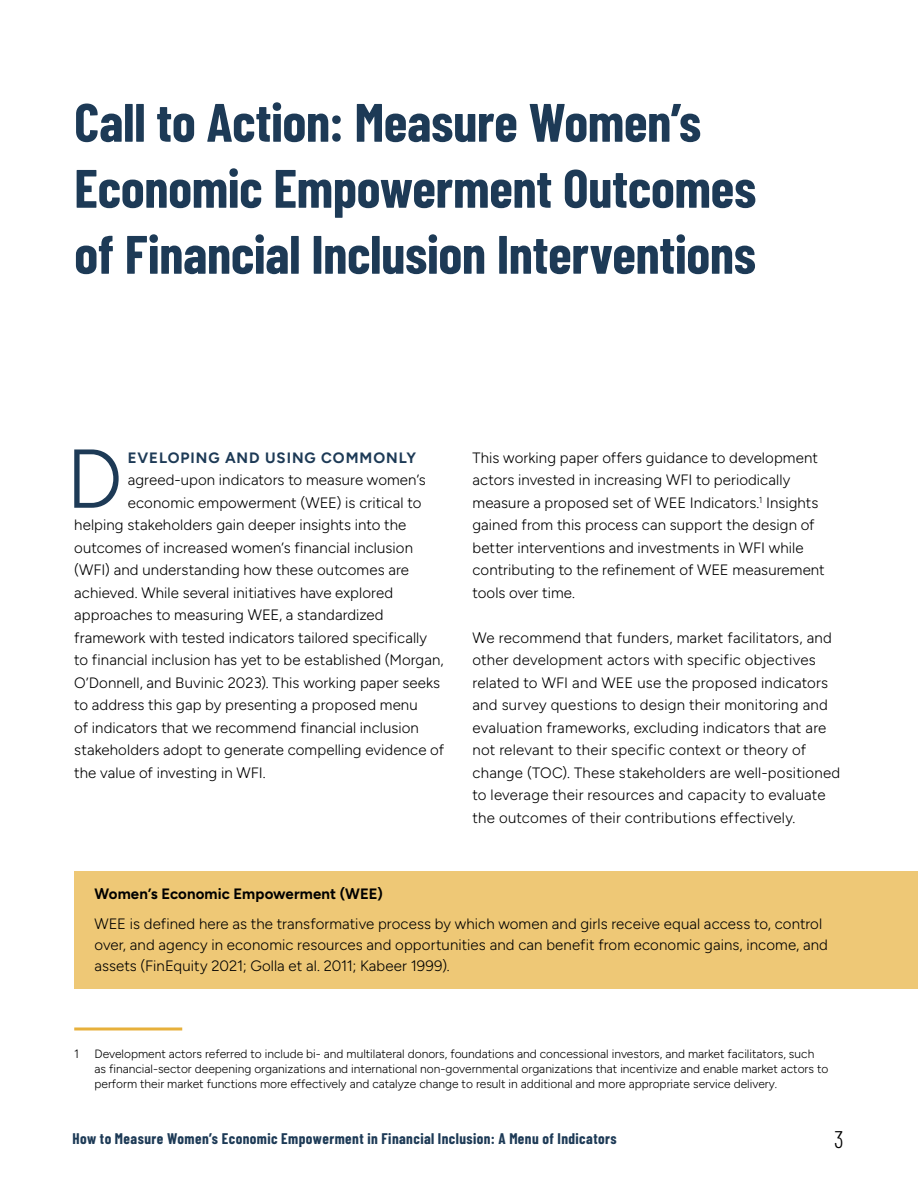
<style>
.page{position:relative;width:918px;height:1188px;background:#fff}
.page>*{position:absolute;margin:0;border:0;box-sizing:border-box;transform-origin:0 0}
.Initial_Paragraph_w__Drop_Cap{font:300 83.25px "Figtree";color:#1d3a56}
.Chapter_Title_-_No_Section_Number{font:700 54px/66px "Barlow Condensed";letter-spacing:-.005em;color:#1d3a56}
.t1{font:300 24px "Barlow Condensed";color:#000}
.Body{font:300 15px/22.5px "Figtree";letter-spacing:.01em;color:#000}
.Initial_Paragraph_w__Drop_Cap-2{font:300 15px "Figtree";letter-spacing:.005em;color:#000}
.Box_Body{font:300 15px/21px "Figtree";letter-spacing:.005em;color:#000}
.t2{font:700 15px "Barlow Condensed";letter-spacing:.03em;color:#1d3a56}
.Box_Body-2{font:700 15px "Figtree";letter-spacing:.005em;color:#000}
.Initial_Paragraph_w__Drop_Cap-3{font:700 15px "Figtree";letter-spacing:.065em;color:#1d3a56}
.Footnote{font:300 12px/15px "Figtree";color:#000}
</style>
<div class="page">
<hr style="left:74px;top:1027px;width:108px;height:3px;background:#e7b03b">
<div style="left:74px;top:872px;width:844px;height:117px;background:#eec876"></div>
<h1 class="Chapter_Title_-_No_Section_Number" style="left:74px;top:86px;width:684px">Call to Action: Measure Women’s<br>Economic Empowerment Outcomes of Financial Inclusion Interventions</h1>
<p class="Initial_Paragraph_w__Drop_Cap" style="left:66px;top:432px;width:58px">D</p>
<p class="Initial_Paragraph_w__Drop_Cap-3" style="left:128px;top:449px;width:290px">EVELOPING AND USING COMMONLY</p>
<p class="Initial_Paragraph_w__Drop_Cap-2" style="left:128px;top:472px;width:300px">agreed-upon indicators to measure women’s</p>
<p class="Initial_Paragraph_w__Drop_Cap-2" style="left:128px;top:494px;width:295px">economic empowerment (WEE) is critical to</p>
<p class="Initial_Paragraph_w__Drop_Cap-2" style="left:74px;top:517px;width:334px">helping stakeholders gain deeper insights into the</p>
<p class="Initial_Paragraph_w__Drop_Cap-2" style="left:74px;top:539px;width:340px">outcomes of increased women’s financial inclusion</p>
<p class="Initial_Paragraph_w__Drop_Cap-2" style="left:74px;top:562px;width:336px">(WFI) and understanding how these outcomes are</p>
<p class="Initial_Paragraph_w__Drop_Cap-2" style="left:74px;top:584px;width:320px">achieved. While several initiatives have explored</p>
<p class="Initial_Paragraph_w__Drop_Cap-2" style="left:74px;top:607px;width:311px">approaches to measuring WEE, a standardized</p>
<p class="Initial_Paragraph_w__Drop_Cap-2" style="left:74px;top:629px;width:354px">framework with tested indicators tailored specifically</p>
<p class="Initial_Paragraph_w__Drop_Cap-2" style="left:74px;top:652px;width:371px">to financial inclusion has yet to be established (Morgan,</p>
<p class="Initial_Paragraph_w__Drop_Cap-2" style="left:74px;top:674px;width:367px">O’Donnell, and Buvinic 2023). This working paper seeks</p>
<p class="Initial_Paragraph_w__Drop_Cap-2" style="left:74px;top:697px;width:345px">to address this gap by presenting a proposed menu</p>
<p class="Initial_Paragraph_w__Drop_Cap-2" style="left:74px;top:719px;width:346px">of indicators that we recommend financial inclusion</p>
<p class="Initial_Paragraph_w__Drop_Cap-2" style="left:74px;top:742px;width:371px">stakeholders adopt to generate compelling evidence of</p>
<p class="Initial_Paragraph_w__Drop_Cap-2" style="left:74px;top:764px;width:193px">the value of investing in WFI.</p>
<p class="Body" style="left:472px;top:446px;width:354px">This working paper offers guidance to development actors invested in increasing WFI to periodically measure a proposed set of WEE Indicators.<sup>1</sup> Insights gained from this process can support the design of better interventions and investments in WFI while contributing to the refinement of WEE measurement tools over time.</p>
<p class="Body" style="left:472px;top:626px;width:369px">We recommend that funders, market facilitators, and other development actors with specific objectives related to WFI and WEE use the proposed indicators and survey questions to design their monitoring and evaluation frameworks, excluding indicators that are not relevant to their specific context or theory of change (TOC). These stakeholders are well-positioned to leverage their resources and capacity to evaluate the outcomes of their contributions effectively.</p>
<p class="Box_Body-2" style="left:94px;top:885px;width:290px">Women’s Economic Empowerment (WEE)</p>
<p class="Box_Body" style="left:94px;top:914px;width:735px">WEE is defined here as the transformative process by which women and girls receive equal access to, control over, and agency in economic resources and opportunities and can benefit from economic gains, income, and assets (FinEquity 2021; Golla et al. 2011; Kabeer 1999).</p>
<p class="Footnote" style="left:74px;top:1046px;width:6px">1</p>
<p class="Footnote" style="left:94px;top:1046px;width:735px">Development actors referred to include bi- and multilateral donors, foundations and concessional investors, and market facilitators, such as financial-sector deepening organizations and international non-governmental organizations that incentivize and enable market actors to perform their market functions more effectively and catalyze change to result in additional and more appropriate service delivery.</p>
<p class="t2" style="left:73px;top:1128px;width:546px">How to Measure Women’s Economic Empowerment in Financial Inclusion: A Menu of Indicators</p>
<h3 class="t1" style="left:834px;top:1122px;width:11px">3</h3>
</div>
